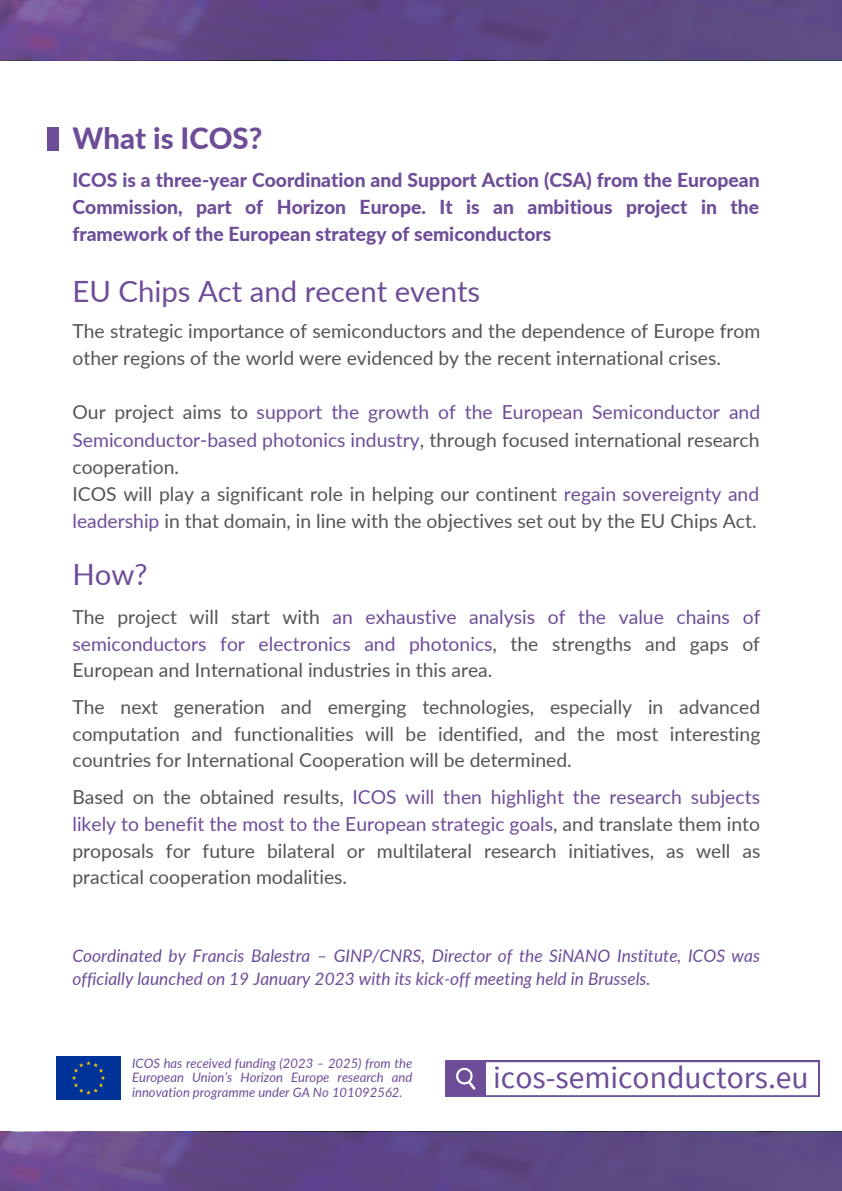
<style>
.page{position:relative;width:842px;height:1191px;background:#fff}
.page>*{position:absolute;margin:0;border:0;box-sizing:border-box;transform-origin:0 0}
.t1{font:31.6px "Source Sans Pro";color:#6e4d98}
.t2{font:29.4px "Lato";color:#6e4d98}
.t3{font:800 29.4px "Lato";color:#6e4d98}
.t4{font:19.4px/26.8px "Lato";color:#545454;text-align:justify}
.t5{font:800 19.4px/27px "Lato";color:#6e4d98;text-align:justify}
.t6{font:italic 17.4px/23.8px "Lato";color:#6e4d98}
.t7{font:italic 13px/14.2px "Lato";color:#6e4d98;text-align:justify}
.s1{color:#6e4d98}
</style>
<div class="page">
<div style="left:47px;top:127px;width:11px;height:24px;background:#6e4d98"></div>
<svg style="left:0;top:1132px;width:842px;height:59px;background:#604887"></svg>
<svg style="left:0;top:0;width:842px;height:60px;background:#614887"></svg>
<div style="left:56px;top:1056px;width:65px;height:44px;background:#039"></div>
<svg style="left:445px;top:1061px;width:374px;height:36px"></svg>
<h2 class="t3" style="left:72px;top:120px;width:191px">What is ICOS?</h2>
<p class="t5" style="left:72px;top:166px;width:688px">ICOS is a three-year Coordination and Support Action (CSA) from the European Commission, part of Horizon Europe. It is an ambitious project in the framework of the European strategy of semiconductors</p>
<h2 class="t2" style="left:72px;top:273px;width:409px">EU Chips Act and recent events</h2>
<p class="t4" style="left:72px;top:317px;width:689px">The strategic importance of semiconductors and the dependence of Europe from other regions of the world were evidenced by the recent international crises.</p>
<p class="t4" style="left:72px;top:398px;width:689px;text-align:left">Our project aims to <span class="s1">support the growth of the European Semiconductor and Semiconductor-based photonics industry</span>, through focused international research cooperation.<br>ICOS will play a significant role in helping our continent <span class="s1">regain sovereignty and leadership</span> in that domain, in line with the objectives set out by the EU Chips Act.</p>
<h2 class="t2" style="left:72px;top:556px;width:77px">How?</h2>
<p class="t4" style="left:72px;top:603px;width:689px">The project will start with <span class="s1">an exhaustive analysis of the value chains of semiconductors for electronics and photonics</span>, the strengths and gaps of European and International industries in this area.</p>
<p class="t4" style="left:72px;top:693px;width:689px">The next generation and emerging technologies, especially in advanced computation and functionalities will be identified, and the most interesting countries for International Cooperation will be determined.</p>
<p class="t4" style="left:72px;top:783px;width:689px">Based on the obtained results, <span class="s1">ICOS will then highlight the research subjects likely to benefit the most to the European strategic goals</span>, and translate them into proposals for future bilateral or multilateral research initiatives, as well as practical cooperation modalities.</p>
<p class="t6" style="left:72px;top:943px;width:689px">Coordinated by Francis Balestra – GINP/CNRS, Director of the SiNANO Institute, ICOS was officially launched on 19 January 2023 with its kick-off meeting held in Brussels.</p>
<p class="t7" style="left:132px;top:1056px;width:281px">ICOS has received funding (2023 – 2025) from the European Union’s Horizon Europe research and innovation programme under GA No 101092562.</p>
<h1 class="t1" style="left:493px;top:1057px;width:317px">icos-semiconductors.eu</h1>
</div>
